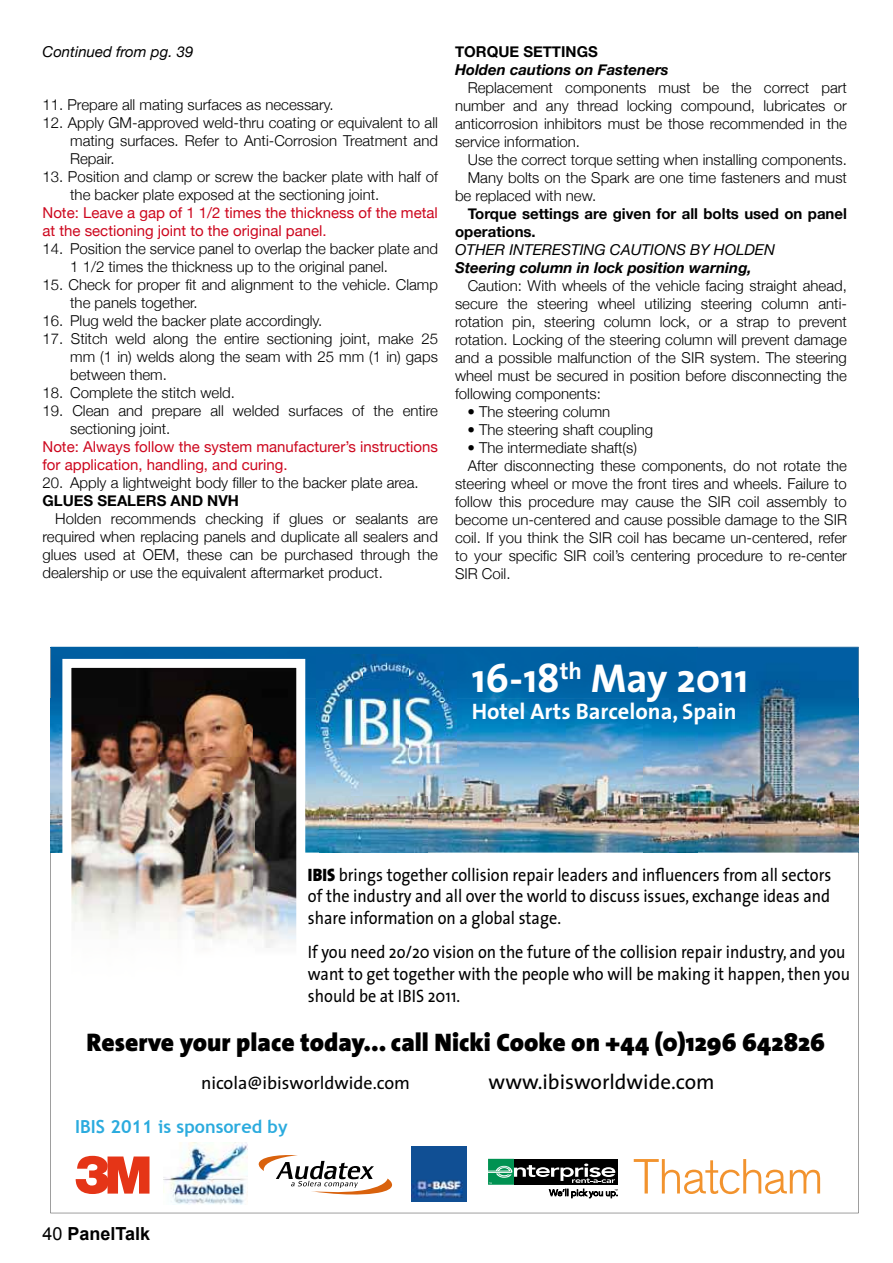
<style>
.page{position:relative;width:893px;height:1263px;background:#fff}
.page>*{position:absolute;margin:0;border:0;box-sizing:border-box;transform-origin:0 0}
.t1{font:700 40.5px "The Sans";color:#fff}
.t2{font:900 25.5px "The Sans";color:#000}
.t3{font:700 22.5px "The Sans";color:#fff}
.t4{font:21px "The Sans";color:#000}
.t5{font:18px/21.6px "The Sans";color:#000;text-align:justify;scale:.9 1}
.t6{font:18px "The Sans";color:#000}
.t7{font:700 18px "Trebuchet MS";color:#2babde}
.t8{font:700 18px "Arial";color:#000}
.t9{font:300 15px/18px "Helvetica Neue";color:#000;text-align:justify}
.t10{font:15px/18px "Helvetica Neue";color:#cd071e}
.t11{font:700 15px/18px "Helvetica Neue";color:#000}
.t12{font:italic 700 15px "Helvetica Neue";color:#000}
.t13{font:italic 15px "Helvetica Neue";color:#000}
.s1{font-weight:900}
.s2{font-weight:400}
</style>
<div class="page">
<svg style="left:50px;top:647px;width:809px;height:566px"></svg>
<img style="left:51px;top:647px;width:646px;height:51px">
<img style="left:697px;top:647px;width:162px;height:205px">
<img style="left:51px;top:698px;width:11px;height:154px">
<img style="left:305px;top:698px;width:15px;height:154px">
<img style="left:428px;top:698px;width:269px;height:155px">
<img style="left:320px;top:795px;width:108px;height:57px">
<img style="left:858px;top:698px;width:1px;height:154px">
<img style="left:72px;top:669px;width:223px;height:321px">
<div style="left:62px;top:659px;width:243px;height:341px;border:9px solid #fff"></div>
<img style="left:316px;top:654px;width:141px;height:141px">
<div style="left:487px;top:1158px;width:132px;height:27px;border:2px solid #fff"></div>
<svg style="left:488px;top:1159px;width:130px;height:39px"></svg>
<svg style="left:76px;top:1156px;width:74px;height:38px"></svg>
<svg style="left:634px;top:1159px;width:186px;height:35px"></svg>
<svg style="left:258px;top:1154px;width:134px;height:43px"></svg>
<img style="left:163px;top:1142px;width:84px;height:62px">
<img style="left:411px;top:1146px;width:55px;height:56px">
<p class="t13" style="left:43px;top:43px;width:152px">CONTINUED FROM PG. 39</p>
<p class="t9" style="left:43px;top:96px;width:292px">11. Prepare all mating surfaces as necessary.</p>
<p class="t9" style="left:70px;top:114px;width:369px;text-indent:-28px">12. Apply GM-approved weld-thru coating or equivalent to all mating surfaces. Refer to Anti-Corrosion Treatment and Repair.</p>
<p class="t9" style="left:70px;top:168px;width:369px;text-indent:-28px">13. Position and clamp or screw the backer plate with half of the backer plate exposed at the sectioning joint.</p>
<p class="t10" style="left:43px;top:204px;width:397px">Note: Leave a gap of 1 1/2 times the thickness of the metal at the sectioning joint to the original panel.</p>
<p class="t9" style="left:70px;top:240px;width:369px;text-indent:-28px">14. Position the service panel to overlap the backer plate and<br>1 1/2 times the thickness up to the original panel.</p>
<p class="t9" style="left:70px;top:276px;width:369px;text-indent:-28px">15. Check for proper fit and alignment to the vehicle. Clamp the panels together.</p>
<p class="t9" style="left:43px;top:312px;width:281px">16. Plug weld the backer plate accordingly.</p>
<p class="t9" style="left:70px;top:330px;width:369px;text-indent:-28px">17. Stitch weld along the entire sectioning joint, make 25 mm (1 in) welds along the seam with 25 mm (1 in) gaps between them.</p>
<p class="t9" style="left:43px;top:384px;width:194px">18. Complete the stitch weld.</p>
<p class="t9" style="left:70px;top:402px;width:369px;text-indent:-28px">19. Clean and prepare all welded surfaces of the entire sectioning joint.</p>
<p class="t10" style="left:43px;top:438px;width:397px">Note: Always follow the system manufacturer’s instructions for application, handling, and curing.</p>
<p class="t9" style="left:43px;top:474px;width:378px">20. Apply a lightweight body filler to the backer plate area.</p>
<p class="t11" style="left:43px;top:491px;width:198px">GLUES SEALERS AND NVH</p>
<p class="t9" style="left:43px;top:510px;width:397px;text-indent:13px">Holden recommends checking if glues or sealants are required when replacing panels and duplicate all sealers and glues used at OEM, these can be purchased through the dealership or use the equivalent aftermarket product.</p>
<p class="t11" style="left:455px;top:42px;width:144px">TORQUE SETTINGS</p>
<p class="t12" style="left:455px;top:61px;width:215px">Holden cautions on Fasteners</p>
<p class="t9" style="left:455px;top:79px;width:393px;text-indent:13px">Replacement components must be the correct part number and any thread locking compound, lubricates or anticorrosion inhibitors must be those recommended in the service information.</p>
<p class="t9" style="left:468px;top:151px;width:381px">Use the correct torque setting when installing components.</p>
<p class="t9" style="left:468px;top:169px;width:381px">Many bolts on the Spark are one time fasteners and must</p>
<p class="t9" style="left:455px;top:187px;width:143px">be replaced with new.</p>
<p class="t11" style="left:455px;top:204px;width:393px;text-indent:13px">Torque settings are given for all bolts used on panel operations.</p>
<p class="t13" style="left:455px;top:241px;width:211px">OTHER INTERESTING CA UTIONS</p>
<p class="t13" style="left:690px;top:241px;width:46px">BY HOLD</p>
<p class="t13" style="left:755px;top:241px;width:19px">EN</p>
<p class="t12" style="left:455px;top:259px;width:298px">Steering column in lock position warning,</p>
<p class="t9" style="left:455px;top:277px;width:393px;text-indent:13px">Caution: With wheels of the vehicle facing straight ahead, secure the steering wheel utilizing steering column anti&shy;rotation pin, steering column lock, or a strap to prevent rotation. Locking of the steering column will prevent damage and a possible malfunction of the SIR system. The steering wheel must be secured in position before disconnecting the following components:</p>
<p class="t9" style="left:467px;top:403px;width:144px">• The steering column</p>
<p class="t9" style="left:467px;top:421px;width:187px">• The steering shaft coupling</p>
<p class="t9" style="left:467px;top:439px;width:171px">• The intermediate shaft(s)</p>
<p class="t9" style="left:468px;top:457px;width:381px">After disconnecting these components, do not rotate the</p>
<p class="t9" style="left:455px;top:475px;width:393px">steering wheel or move the front tires and wheels. Failure to</p>
<p class="t9" style="left:455px;top:493px;width:393px">follow this procedure may cause the SIR coil assembly to</p>
<p class="t9" style="left:455px;top:511px;width:393px">become un-centered and cause possible damage to the SIR</p>
<p class="t9" style="left:455px;top:529px;width:393px">coil. If you think the SIR coil has became un-centered, refer</p>
<p class="t9" style="left:455px;top:547px;width:393px">to your specific SIR coil’s centering procedure to re-center</p>
<p class="t9" style="left:455px;top:565px;width:57px">SIR Coil.</p>
<h1 class="t1" style="left:472px;top:645px;width:278px">16-18<sup>th</sup> May 2011</h1>
<h3 class="t3" style="left:472px;top:693px;width:266px">Hotel Arts Barcelona, Spain</h3>
<p class="t5" style="left:308px;top:863px;width:583px"><span class="s1">IBIS</span> brings together collision repair leaders and influencers from all sectors of the industry and all over the world to discuss issues, exchange ideas and share information on a global stage.</p>
<p class="t5" style="left:308px;top:941px;width:604px;text-align:left">If you need 2o/20 vision on the future of the collision repair industry, and you want to get together with the people who will be making it happen, then you should be at IBIS 2011.</p>
<h2 class="t2" style="left:86px;top:1020px;width:740px">Reserve your place today... call Nicki Cooke on +44 (0)1296 642826</h2>
<p class="t6" style="left:201px;top:1068px;width:211px">nicola@ibisworldwide.com</p>
<h3 class="t4" style="left:489px;top:1064px;width:228px">www.ibisworldwide.com</h3>
<p class="t7" style="left:75px;top:1115px;width:214px">IBIS 2011 is sponsored by</p>
<p class="t8" style="left:43px;top:1222px;width:109px"><span class="s2">40</span> PanelTalk</p>
</div>
